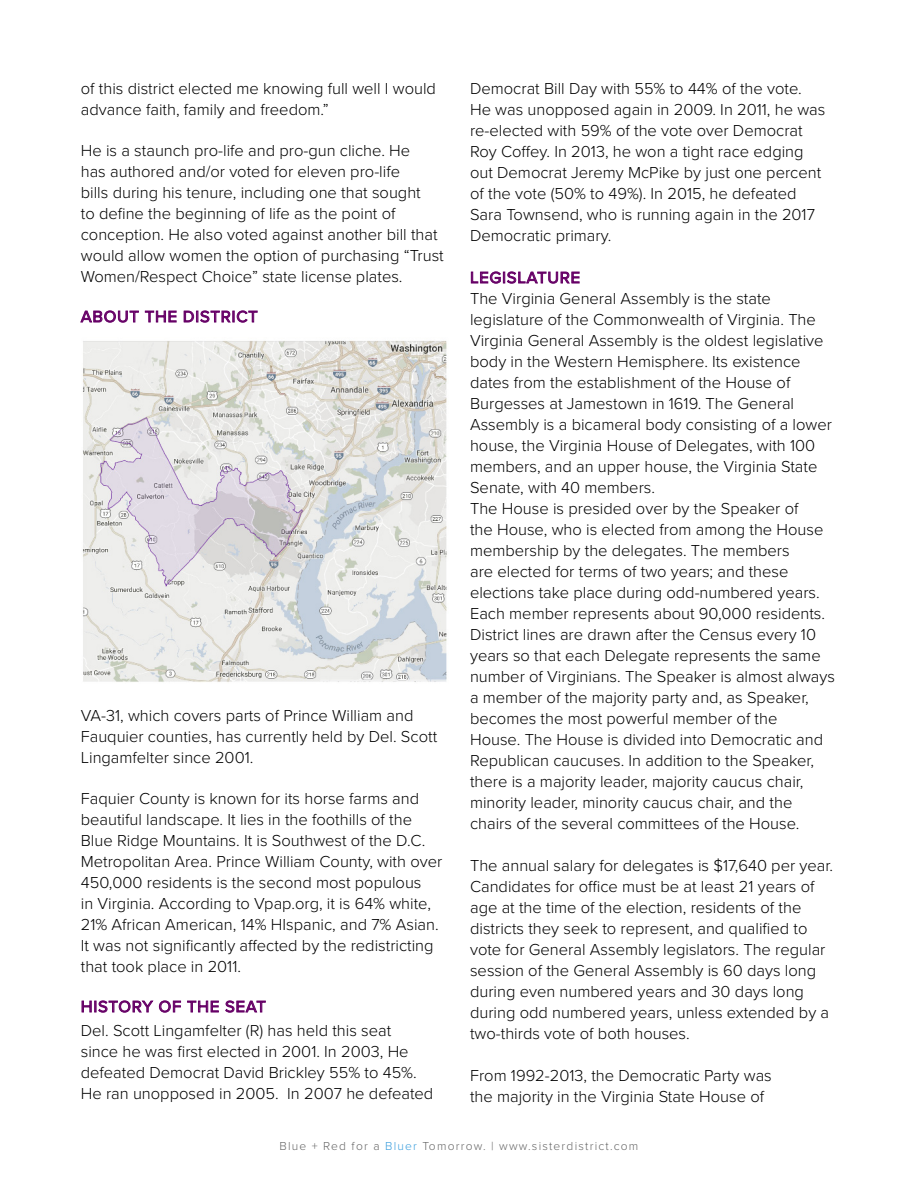
<style>
.page{position:relative;width:918px;height:1188px;background:#fff}
.page>*{position:absolute;margin:0;border:0;box-sizing:border-box;transform-origin:0 0}
.t1{font:300 16.5px/21px "Proxima Nova";color:#000}
.t2{font:16.5px "Proxima Nova";letter-spacing:.05em;color:#606}
.t3{font:300 12px "Proxima Nova";letter-spacing:.1em;color:#666}
.s1{color:#3b9edd}
</style>
<div class="page">
<svg style="left:80px;top:310px;width:59px;height:13px"></svg>
<svg style="left:145px;top:310px;width:32px;height:13px"></svg>
<svg style="left:183px;top:310px;width:75px;height:13px"></svg>
<svg style="left:81px;top:1000px;width:100px;height:13px"></svg>
<svg style="left:187px;top:1000px;width:32px;height:13px"></svg>
<svg style="left:225px;top:1000px;width:41px;height:13px"></svg>
<svg style="left:471px;top:271px;width:109px;height:13px"></svg>
<img style="left:83px;top:340px;width:364px;height:342px">
<p class="t1" style="left:81px;top:77px;width:357px">of this district elected me knowing full well I would advance faith, family and freedom.”</p>
<p class="t1" style="left:81px;top:139px;width:364px">He is a staunch pro-life and pro-gun cliche. He<br>has authored and/or voted for eleven pro-life<br>bills during his tenure, including one that sought<br>to define the beginning of life as the point of conception. He also voted against another bill that would allow women the option of purchasing “Trust Women/Respect Choice” state license plates.</p>
<p class="t2" style="left:81px;top:304px;width:178px">ABOUT THE DISTRICT</p>
<p class="t1" style="left:81px;top:704px;width:358px">VA-31, which covers parts of Prince William and<br>Fauquier counties, has currently held by Del. Scott<br>Lingamfelter since 2001.</p>
<p class="t1" style="left:81px;top:787px;width:363px">Faquier County is known for its horse farms and beautiful landscape. It lies in the foothills of the Blue Ridge Mountains. It is Southwest of the D.C.<br>Metropolitan Area. Prince William County, with over 450,000 residents is the second most populous<br>in Virginia. According to Vpap.org, it is 64% white, 21% African American, 14% HIspanic, and 7% Asian.<br>It was not significantly affected by the redistricting that took place in 2011.</p>
<p class="t2" style="left:81px;top:994px;width:187px">HISTORY OF THE SEAT</p>
<p class="t1" style="left:81px;top:1019px;width:354px">Del. Scott Lingamfelter (R) has held this seat<br>since he was first elected in 2001. In 2003, He defeated Democrat David Brickley 55% to 45%.<br>He ran unopposed in 2005. In 2007 he defeated</p>
<p class="t1" style="left:470px;top:77px;width:357px">Democrat Bill Day with 55% to 44% of the vote.<br>He was unopposed again in 2009. In 2011, he was re-elected with 59% of the vote over Democrat Roy Coffey. In 2013, he won a tight race edging out Democrat Jeremy McPike by just one percent of the vote (50% to 49%). In 2015, he defeated Sara Townsend, who is running again in the 2017<br>Democratic primary.</p>
<p class="t2" style="left:470px;top:265px;width:111px">LEGISLATURE</p>
<p class="t1" style="left:470px;top:287px;width:367px">The Virginia General Assembly is the state legislature of the Commonwealth of Virginia. The Virginia General Assembly is the oldest legislative body in the Western Hemisphere. Its existence dates from the establishment of the House of Burgesses at Jamestown in 1619. The General Assembly is a bicameral body consisting of a lower house, the Virginia House of Delegates, with 100 members, and an upper house, the Virginia State Senate, with 40 members.<br>The House is presided over by the Speaker of<br>the House, who is elected from among the House membership by the delegates. The members<br>are elected for terms of two years; and these elections take place during odd-numbered years.<br>Each member represents about 90,000 residents.<br>District lines are drawn after the Census every 10 years so that each Delegate represents the same number of Virginians. The Speaker is almost always a member of the majority party and, as Speaker, becomes the most powerful member of the<br>House. The House is divided into Democratic and Republican caucuses. In addition to the Speaker, there is a majority leader, majority caucus chair, minority leader, minority caucus chair, and the chairs of the several committees of the House.</p>
<p class="t1" style="left:470px;top:854px;width:364px">The annual salary for delegates is $17,640 per year.<br>Candidates for office must be at least 21 years of age at the time of the election, residents of the districts they seek to represent, and qualified to vote for General Assembly legislators. The regular session of the General Assembly is 60 days long during even numbered years and 30 days long during odd numbered years, unless extended by a two-thirds vote of both houses.</p>
<p class="t1" style="left:470px;top:1064px;width:303px">From 1992-2013, the Democratic Party was the majority in the Virginia State House of</p>
<p class="t3" style="left:280px;top:1137px;width:360px">Blue + Red for a <span class="s1">Bluer</span> Tomorrow. | www.sisterdistrict.com</p>
</div>
